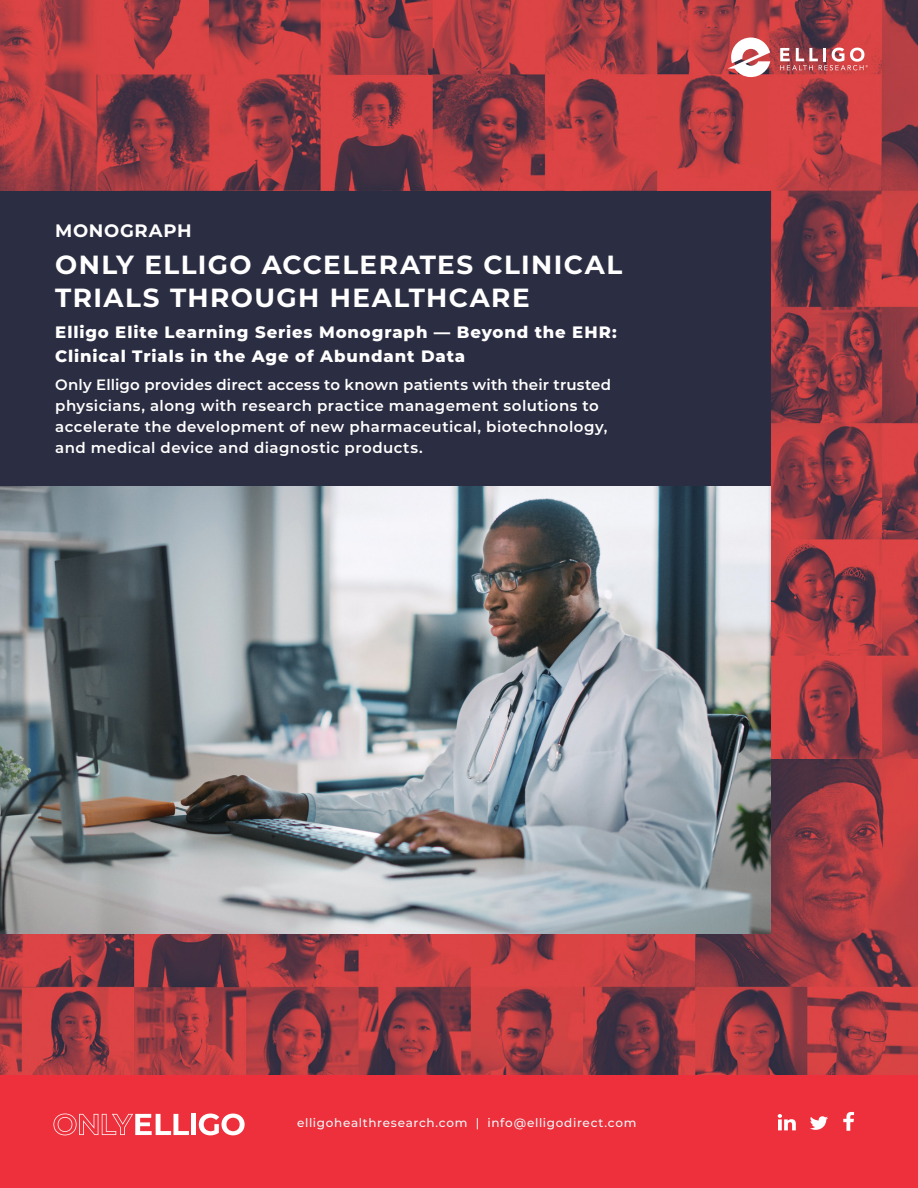
<style>
.page{position:relative;width:918px;height:1188px;background:#fff}
.page>*{position:absolute;margin:0;border:0;box-sizing:border-box;transform-origin:0 0}
.t1{font:700 26.25px/33px "Montserrat";letter-spacing:.055em;color:#fff}
.t2{font:700 18px "Montserrat";letter-spacing:.035em;color:#fff}
.t3{font:800 16.5px/24px "Montserrat";letter-spacing:.05em;color:#fff}
.t4{font:600 15px/21px "Montserrat";letter-spacing:.03em;color:#fff}
.t5{font:500 12px "Montserrat";letter-spacing:.055em;color:#eff8fa}
</style>
<div class="page">
<img style="left:0;top:0;width:918px;height:1076px">
<svg style="left:728px;top:38px;width:42px;height:39px"></svg>
<svg style="left:780px;top:48px;width:88px;height:22px"></svg>
<div style="left:0;top:1076px;width:918px;height:112px;background:#ee303c"></div>
<svg style="left:843px;top:1112px;width:11px;height:19px"></svg>
<svg style="left:778px;top:1114px;width:18px;height:16px"></svg>
<svg style="left:810px;top:1116px;width:18px;height:14px"></svg>
<svg style="left:53px;top:1114px;width:136px;height:21px"></svg>
<div style="left:191px;top:1114px;width:5px;height:21px;background:#fff"></div>
<svg style="left:199px;top:1114px;width:46px;height:21px"></svg>
<img style="left:0;top:486px;width:770px;height:448px">
<div style="left:0;top:191px;width:770px;height:295px;background:#2b2d42"></div>
<p class="t2" style="left:55px;top:218px;width:138px">MONOGRAPH</p>
<h1 class="t1" style="left:55px;top:247px;width:568px">ONLY ELLIGO ACCELERATES CLINICAL<br>TRIALS THROUGH HEALTHCARE</h1>
<p class="t3" style="left:55px;top:319px;width:563px">Elligo Elite Learning Series Monograph — Beyond the EHR:<br>Clinical Trials in the Age of Abundant Data</p>
<p class="t4" style="left:55px;top:373px;width:557px">Only Elligo provides direct access to known patients with their trusted physicians, along with research practice management solutions to accelerate the development of new pharmaceutical, biotechnology, and medical device and diagnostic products.</p>
<p class="t5" style="left:297px;top:1115px;width:341px">elligohealthresearch.com | info@elligodirect.com</p>
</div>
